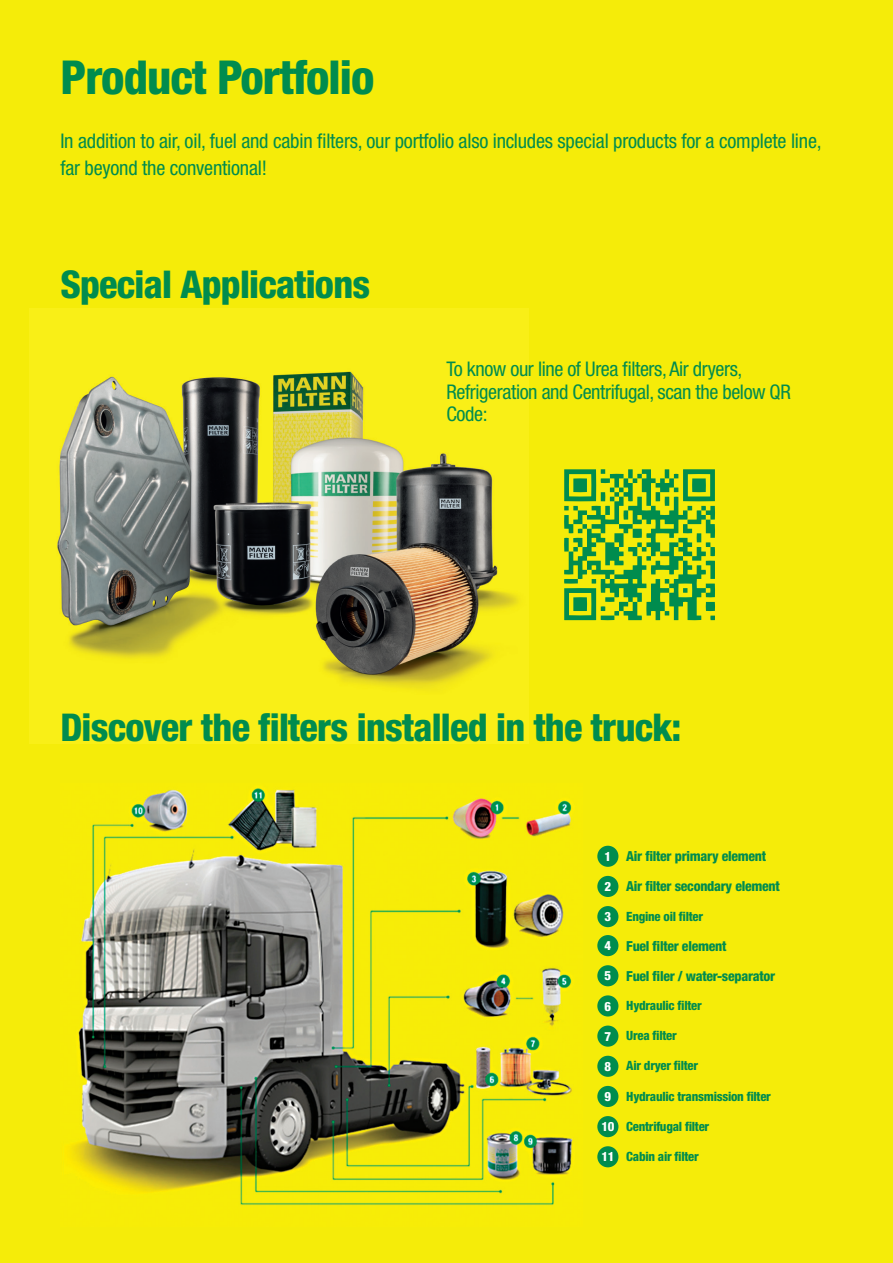
<style>
.page{position:relative;width:893px;height:1263px;background:#f5ec09}
.page>*{position:absolute;margin:0;border:0;box-sizing:border-box;transform-origin:0 0}
.t1{font:800 condensed 46.8px "Helvetica Neue LT Pro";letter-spacing:-.02em;color:#008c4e}
.t2{font:800 condensed 38.25px "Helvetica Neue LT Pro";letter-spacing:-.02em;color:#008c4e}
.t3{font:condensed 20.25px/22.4px "Helvetica Neue LT Pro";letter-spacing:-.01em;color:#008c4e}
.t4{font:800 condensed 13.8px "Helvetica Neue LT Pro";letter-spacing:-.02em;color:#008c4e}
.t5{font:800 condensed 12.75px "Helvetica Neue LT Pro";letter-spacing:-.02em;color:#008c4e}
.t6{font:800 condensed 12.75px "Helvetica Neue LT Pro";color:#fff}
</style>
<div class="page">
<img style="left:72px;top:788px;width:501px;height:417px">
<img style="left:30px;top:309px;width:498px;height:434px">
<div style="left:597px;top:846px;width:21px;height:21px;background:#008c4e;border-radius:50%"></div>
<div style="left:597px;top:1025px;width:21px;height:22px;background:#008c4e;border-radius:50%"></div>
<div style="left:597px;top:935px;width:21px;height:21px;background:#008c4e;border-radius:50%"></div>
<div style="left:597px;top:1116px;width:21px;height:21px;background:#008c4e;border-radius:50%"></div>
<div style="left:597px;top:876px;width:21px;height:21px;background:#008c4e;border-radius:50%"></div>
<div style="left:597px;top:1056px;width:21px;height:21px;background:#008c4e;border-radius:50%"></div>
<div style="left:597px;top:965px;width:21px;height:21px;background:#008c4e;border-radius:50%"></div>
<div style="left:597px;top:1146px;width:21px;height:21px;background:#008c4e;border-radius:50%"></div>
<div style="left:597px;top:906px;width:21px;height:21px;background:#008c4e;border-radius:50%"></div>
<div style="left:597px;top:1086px;width:21px;height:21px;background:#008c4e;border-radius:50%"></div>
<div style="left:597px;top:995px;width:21px;height:21px;background:#008c4e;border-radius:50%"></div>
<svg style="left:564px;top:469px;width:151px;height:151px"></svg>
<p class="t1" style="left:60px;top:48px;width:316px">Product Portfolio</p>
<p class="t3" style="left:60px;top:127px;width:763px;line-height:27.6px">In addition to air, oil, fuel and cabin filters, our portfolio also includes special products for a complete line, far beyond the conventional!</p>
<p class="t2" style="left:60px;top:261px;width:311px">Special Applications</p>
<p class="t3" style="left:446px;top:358px;width:346px">To know our line of Urea filters, Air dryers,<br>Refrigeration and Centrifugal, scan the below QR<br>Code:</p>
<p class="t2" style="left:60px;top:703px;width:623px">Discover the filters installed in the truck:</p>
<p class="t6" style="left:605px;top:848px;width:8px">1</p>
<p class="t4" style="left:626px;top:848px;width:141px">Air filter primary element</p>
<p class="t6" style="left:605px;top:878px;width:8px">2</p>
<p class="t4" style="left:626px;top:878px;width:155px">Air filter secondary element</p>
<p class="t6" style="left:605px;top:909px;width:8px">3</p>
<p class="t5" style="left:626px;top:909px;width:78px">Engine oil filter</p>
<p class="t6" style="left:605px;top:938px;width:8px">4</p>
<p class="t4" style="left:626px;top:937px;width:102px">Fuel filter element</p>
<p class="t6" style="left:605px;top:968px;width:8px">5</p>
<p class="t4" style="left:626px;top:967px;width:150px">Fuel filer / water-separator</p>
<p class="t6" style="left:605px;top:998px;width:8px">6</p>
<p class="t5" style="left:626px;top:998px;width:77px">Hydraulic filter</p>
<p class="t6" style="left:605px;top:1028px;width:8px">7</p>
<p class="t5" style="left:626px;top:1028px;width:52px">Urea filter</p>
<p class="t6" style="left:605px;top:1058px;width:8px">8</p>
<p class="t5" style="left:626px;top:1058px;width:73px">Air dryer filter</p>
<p class="t6" style="left:605px;top:1088px;width:8px">9</p>
<p class="t5" style="left:626px;top:1088px;width:146px">Hydraulic transmission filter</p>
<p class="t6" style="left:601px;top:1119px;width:15px">10</p>
<p class="t5" style="left:626px;top:1118px;width:84px">Centrifugal filter</p>
<p class="t6" style="left:601px;top:1149px;width:15px">11</p>
<p class="t5" style="left:626px;top:1148px;width:74px">Cabin air filter</p>
</div>
